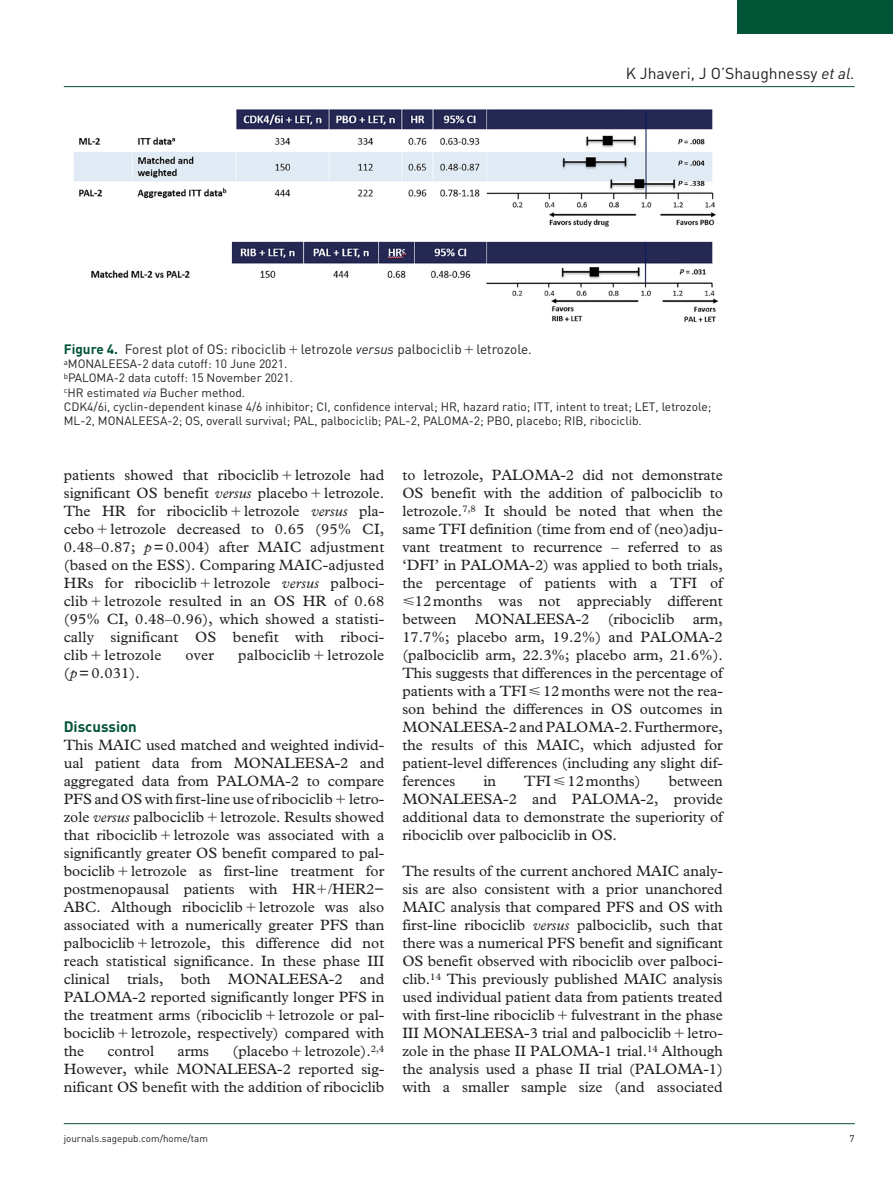
<style>
.page{position:relative;width:893px;height:1191px;background:#fff}
.page>*{position:absolute;margin:0;border:0;box-sizing:border-box;transform-origin:0 0}
.t1{font:15.75px "DIN";color:#231f20}
.t2{font:15px/18px "Plantin Std";color:#231f20;text-align:justify}
.t3{font:700 15px "DIN";color:#015436}
.t4{font:13.5px "DIN";color:#231f20}
.t5{font:12px/14.2px "DIN";color:#231f20}
.t6{font:9.75px "DIN";color:#231f20}
.s1{font-style:italic}
.s2{font-weight:700;color:#015436}
</style>
<div class="page">
<hr style="left:64px;top:86px;width:791px;height:1px;background:#015436">
<hr style="left:64px;top:1123px;width:791px;height:1px;background:#015436">
<div style="left:738px;top:0;width:155px;height:34px;background:#015436"></div>
<img style="left:73px;top:109px;width:644px;height:213px">
<p class="t1" style="left:626px;top:63px;width:231px">K Jhaveri, J O’Shaughnessy <span class="s1">et al.</span></p>
<p class="t4" style="left:64px;top:340px;width:470px"><span class="s2">Figure 4.</span> Forest plot of OS: ribociclib letrozole <span class="s1">versus</span> palbociclib letrozole.</p>
<p class="t5" style="left:64px;top:356px;width:649px"><sup>a</sup>MONALEESA-2 data cutoff: 10 June 2021.<br><sup>b</sup>PALOMA-2 data cutoff: 15 November 2021.<br><sup>c</sup>HR estimated <span class="s1">via</span> Bucher method.<br>CDK4/6i, cyclin-dependent kinase 4/6 inhibitor; CI, confidence interval; HR, hazard ratio; ITT, intent to treat; LET, letrozole; ML-2, MONALEESA-2; OS, overall survival; PAL, palbociclib; PAL-2, PALOMA-2; PBO, placebo; RIB, ribociclib.</p>
<p class="t2" style="left:64px;top:466px;width:322px">patients showed that ribociclib letrozole had significant OS benefit <span class="s1">versus</span> placebo letrozole.<br>The HR for ribociclib letrozole <span class="s1">versus</span> pla&shy;cebo letrozole decreased to 0.65 (95% CI, 0.48–0.87; <span class="s1">p</span>=0.004) after MAIC adjustment (based on the ESS). Comparing MAIC-adjusted HRs for ribociclib letrozole <span class="s1">versus</span> palboci&shy;clib letrozole resulted in an OS HR of 0.68 (95% CI, 0.48–0.96), which showed a statisti&shy;cally significant OS benefit with riboci&shy;clib letrozole</p>
<p class="t2" style="left:186px;top:646px;width:30px">over</p>
<p class="t2" style="left:238px;top:646px;width:148px">palbociclib letrozole</p>
<p class="t2" style="left:64px;top:664px;width:78px">(<span class="s1">p</span>=0.031).</p>
<p class="t3" style="left:64px;top:717px;width:75px">Discussion</p>
<p class="t2" style="left:64px;top:736px;width:322px">This MAIC used matched and weighted individ&shy;ual patient data from MONALEESA-2 and aggregated data from PALOMA-2 to compare PFS and OS with first-line use of ribociclib letro&shy;zole <span class="s1">versus</span> palbociclib letrozole. Results showed that ribociclib letrozole was associated with a significantly greater OS benefit compared to pal&shy;bociclib letrozole as first-line treatment for postmenopausal patients with HR /HER2− ABC. Although ribociclib letrozole was also associated with a numerically greater PFS than palbociclib letrozole, this difference did not reach statistical significance. In these phase III clinical trials, both MONALEESA-2 and PALOMA-2 reported significantly longer PFS in the treatment arms (ribociclib letrozole or pal&shy;bociclib letrozole, respectively) compared with the</p>
<p class="t2" style="left:64px;top:1042px;width:322px;text-indent:169px">(placebo letrozole).<sup>2,4<br></sup>However, while MONALEESA-2 reported sig&shy;nificant OS benefit with the addition of ribociclib</p>
<p class="t2" style="left:108px;top:1042px;width:48px">control</p>
<p class="t2" style="left:178px;top:1042px;width:33px">arms</p>
<p class="t2" style="left:402px;top:466px;width:322px">to letrozole, PALOMA-2 did not demonstrate OS benefit with the addition of palbociclib to letrozole.<sup>7,8</sup> It should be noted that when the same TFI definition (time from end of (neo)adju&shy;vant treatment to recurrence – referred to as ‘DFI’ in PALOMA-2) was applied to both trials, the percentage of patients with a TFI of ⩽12months was not appreciably different between MONALEESA-2 (ribociclib arm, 17.7%; placebo arm, 19.2%) and PALOMA-2 (palbociclib arm, 22.3%; placebo arm, 21.6%).<br>This suggests that differences in the percentage of patients with a TFI⩽12months were not the rea&shy;son behind the differences in OS outcomes in MONALEESA-2 and PALOMA-2. Furthermore, the results of this MAIC, which adjusted for patient-level differences (including any slight dif&shy;ferences</p>
<p class="t2" style="left:402px;top:772px;width:322px;text-indent:266px">between MONALEESA-2 and PALOMA-2, provide additional data to demonstrate the superiority of ribociclib over palbociclib in OS.</p>
<p class="t2" style="left:402px;top:862px;width:322px">The results of the current anchored MAIC analy&shy;sis are also consistent with a prior unanchored MAIC analysis that compared PFS and OS with first-line ribociclib <span class="s1">versus</span> palbociclib, such that there was a numerical PFS benefit and significant OS benefit observed with ribociclib over palboci&shy;clib.<sup>14</sup> This previously published MAIC analysis used individual patient data from patients treated with first-line ribociclib fulvestrant in the phase III MONALEESA-3 trial and palbociclib letro&shy;zole in the phase II PALOMA-1 trial.<sup>14</sup> Although the analysis used a phase II trial (PALOMA-1) with a smaller sample size (and associated</p>
<p class="t2" style="left:483px;top:772px;width:14px">in</p>
<p class="t2" style="left:524px;top:772px;width:118px">TFI⩽12months)</p>
<p class="t6" style="left:64px;top:1132px;width:146px">journals.sagepub.com/home/tam</p>
<p class="t6" style="left:850px;top:1132px;width:7px">7</p>
</div>
